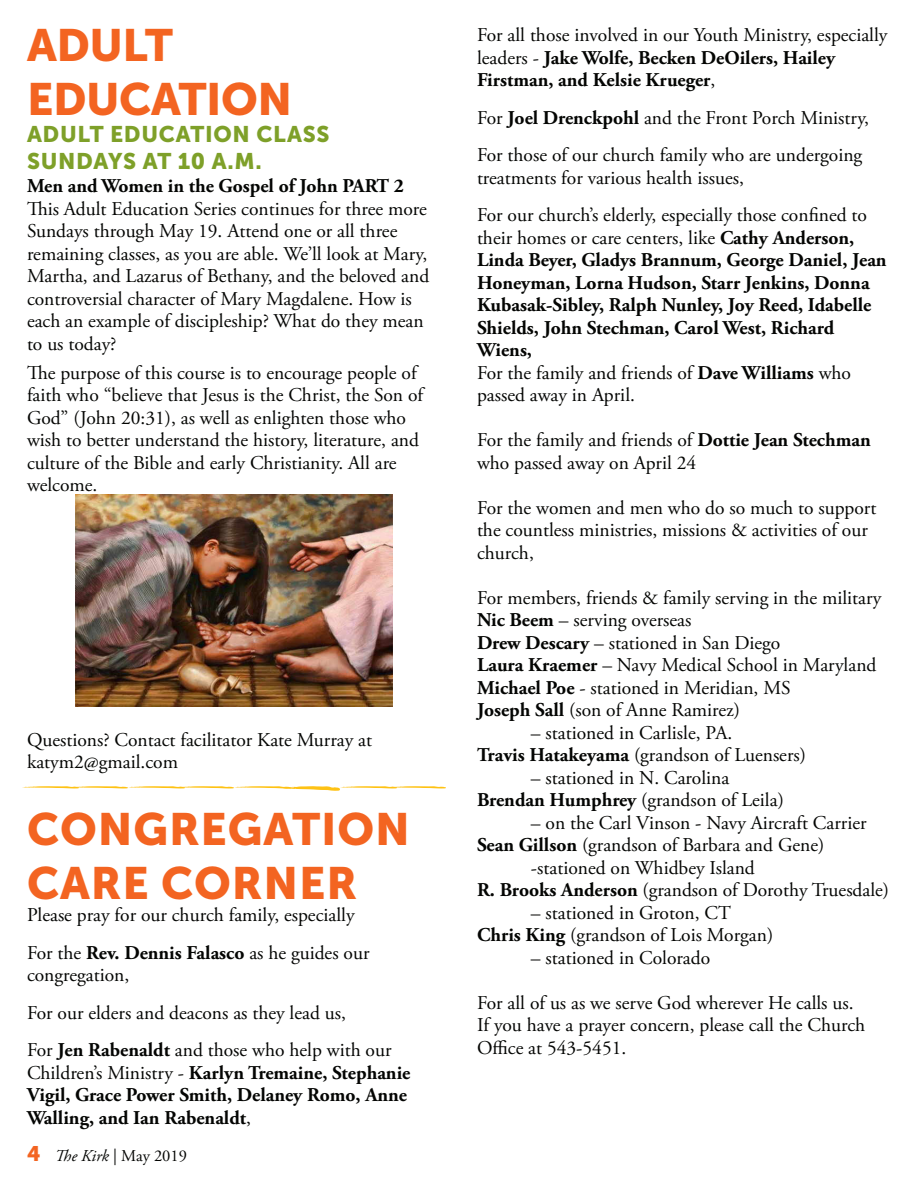
<style>
.page{position:relative;width:918px;height:1188px;background:#fff}
.page>*{position:absolute;margin:0;border:0;box-sizing:border-box;transform-origin:0 0}
.t1{font:45px "Museo Sans 900";letter-spacing:.015em;color:#f36421}
.t2{font:45px "Museo Sans 900";letter-spacing:-.01em;color:#f36421}
.t3{font:22.5px "Museo Sans 900";letter-spacing:.03em;color:#7ea029}
.t4{font:19.5px/22.5px "Adobe Garamond Pro";color:#040503}
.t5{font:700 19.5px/22.5px "Adobe Garamond Pro";color:#040503}
.t6{font:16.5px "Adobe Garamond Pro";color:#040503}
.s1{font-weight:700}
.s2{font-weight:400}
.s3{font-family:"Museo Sans 900";font-size:21px;color:#f36421}
.s4{font-style:italic}
</style>
<div class="page">
<svg style="left:22px;top:786px;width:424px;height:5px"></svg>
<img style="left:75px;top:495px;width:318px;height:211px">
<p class="t1" style="left:27px;top:19px;width:147px">ADULT</p>
<p class="t2" style="left:27px;top:73px;width:267px">EDUCATION</p>
<p class="t3" style="left:27px;top:121px;width:304px">ADULT EDUCATION CLASS</p>
<p class="t3" style="left:27px;top:148px;width:236px">SUNDAYS AT 10 A.M.</p>
<p class="t5" style="left:27px;top:175px;width:379px">Men and Women in the Gospel of John PART 2</p>
<p class="t4" style="left:27px;top:198px;width:404px">This Adult Education Series continues for three more Sundays through May 19. Attend one or all three remaining classes, as you are able. We’ll look at Mary, Martha, and Lazarus of Bethany, and the beloved and controversial character of Mary Magdalene. How is each an example of discipleship? What do they mean to us today?</p>
<p class="t4" style="left:27px;top:362px;width:398px">The purpose of this course is to encourage people of faith who “believe that Jesus is the Christ, the Son of God” (John 20:31), as well as enlighten those who wish to better understand the history, literature, and culture of the Bible and early Christianity. All are welcome.</p>
<p class="t4" style="left:27px;top:729px;width:346px">Questions? Contact facilitator Kate Murray at katym2@gmail.com</p>
<p class="t1" style="left:27px;top:803px;width:384px">CONGREGATION</p>
<p class="t1" style="left:27px;top:857px;width:332px">CARE CORNER</p>
<p class="t4" style="left:27px;top:904px;width:329px">Please pray for our church family, especially</p>
<p class="t4" style="left:27px;top:942px;width:344px">For the <span class="s1">Rev. Dennis Falasco</span> as he guides our congregation,</p>
<p class="t4" style="left:27px;top:1002px;width:320px">For our elders and deacons as they lead us,</p>
<p class="t5" style="left:27px;top:1039px;width:385px"><span class="s2">For</span> Jen Rabenaldt <span class="s2">and those who help with our Children’s Ministry -</span> Karlyn Tremaine, Stephanie Vigil, Grace Power Smith, Delaney Romo, Anne Walling, and Ian Rabenaldt<span class="s2">,</span></p>
<p class="t6" style="left:27px;top:1146px;width:162px"><span class="s3">4</span> <span class="s4">The Kirk</span> | May 2019</p>
<p class="t4" style="left:477px;top:24px;width:412px">For all those involved in our Youth Ministry, especially leaders - <span class="s1">Jake Wolfe, Becken DeOilers, Hailey<br>Firstman, and Kelsie Krueger</span>,</p>
<p class="t4" style="left:477px;top:107px;width:394px">For <span class="s1">Joel Drenckpohl</span> and the Front Porch Ministry,</p>
<p class="t4" style="left:477px;top:144px;width:387px">For those of our church family who are undergoing treatments for various health issues,</p>
<p class="t5" style="left:477px;top:204px;width:411px"><span class="s2">For our church’s elderly, especially those confined to their homes or care centers, like</span> Cathy Anderson, Linda Beyer, Gladys Brannum, George Daniel, Jean Honeyman, Lorna Hudson, Starr Jenkins, Donna Kubasak-Sibley, Ralph Nunley, Joy Reed, Idabelle Shields, John Stechman, Carol West, Richard Wiens,</p>
<p class="t4" style="left:477px;top:362px;width:376px">For the family and friends of <span class="s1">Dave Williams</span> who passed away in April.</p>
<p class="t4" style="left:477px;top:429px;width:395px">For the family and friends of <span class="s1">Dottie Jean Stechman </span>who passed away on April 24</p>
<p class="t4" style="left:477px;top:497px;width:401px">For the women and men who do so much to support the countless ministries, missions &amp; activities of our church,</p>
<p class="t4" style="left:477px;top:587px;width:406px">For members, friends &amp; family serving in the military</p>
<p class="t4" style="left:477px;top:609px;width:216px"><span class="s1">Nic Beem</span> – serving overseas</p>
<p class="t4" style="left:477px;top:632px;width:305px"><span class="s1">Drew Descary</span> – stationed in San Diego</p>
<p class="t4" style="left:477px;top:654px;width:401px"><span class="s1">Laura Kraemer</span> – Navy Medical School in Maryland</p>
<p class="t4" style="left:477px;top:677px;width:315px"><span class="s1">Michael Poe</span> - stationed in Meridian, MS</p>
<p class="t4" style="left:477px;top:699px;width:264px"><span class="s1">Joseph Sall</span> (son of Anne Ramirez)</p>
<p class="t4" style="left:531px;top:722px;width:203px">– stationed in Carlisle, PA.</p>
<p class="t4" style="left:477px;top:744px;width:331px"><span class="s1">Travis Hatakeyama</span> (grandson of Luensers)</p>
<p class="t4" style="left:531px;top:767px;width:200px">– stationed in N. Carolina</p>
<p class="t4" style="left:477px;top:789px;width:308px"><span class="s1">Brendan Humphrey</span> (grandson of Leila)</p>
<p class="t4" style="left:531px;top:812px;width:337px">– on the Carl Vinson - Navy Aircraft Carrier</p>
<p class="t4" style="left:477px;top:834px;width:349px"><span class="s1">Sean Gillson</span> (grandson of Barbara and Gene)</p>
<p class="t4" style="left:531px;top:857px;width:225px">-stationed on Whidbey Island</p>
<p class="t4" style="left:477px;top:879px;width:414px"><span class="s1">R. Brooks Anderson</span> (grandson of Dorothy Truesdale)</p>
<p class="t4" style="left:531px;top:902px;width:201px">– stationed in Groton, CT</p>
<p class="t4" style="left:477px;top:924px;width:298px"><span class="s1">Chris King</span> (grandson of Lois Morgan)</p>
<p class="t4" style="left:531px;top:947px;width:181px">– stationed in Colorado</p>
<p class="t4" style="left:477px;top:992px;width:378px">For all of us as we serve God wherever He calls us.</p>
<p class="t4" style="left:477px;top:1014px;width:390px">If you have a prayer concern, please call the Church<br>Office at 543-5451.</p>
</div>
